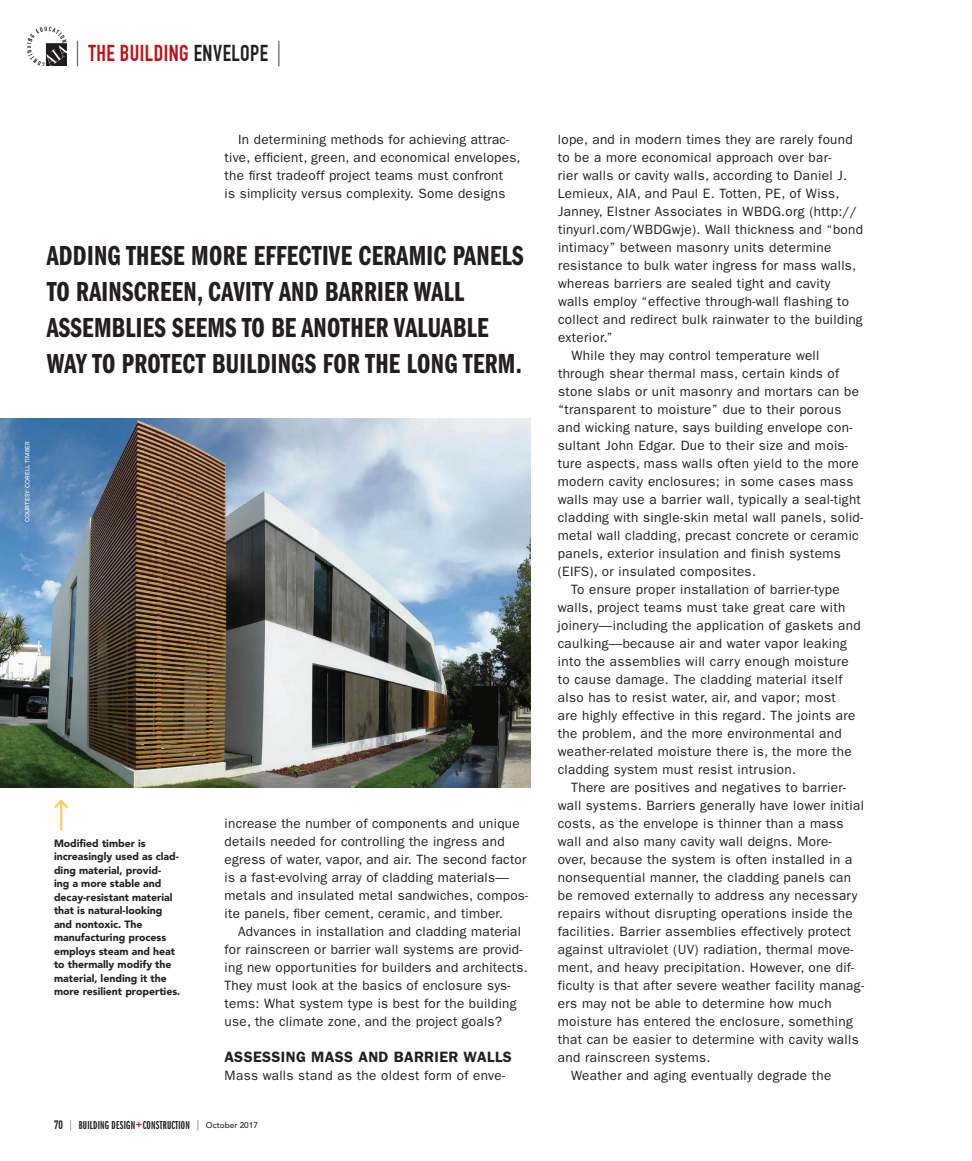
<style>
.page{position:relative;width:972px;height:1161px;background:#fff}
.page>*{position:absolute;margin:0;border:0;box-sizing:border-box;transform-origin:0 0}
.t1{font:28.5px/36px "ITC Franklin Gothic Std Dm Cp";letter-spacing:.01em;color:#231f20}
.t2{font:700 22.5px "DIN Condensed";letter-spacing:.02em;color:#c01119}
.t3{font:600 15px "ITC Franklin Gothic Std";letter-spacing:.025em;color:#231f20}
.t4{font:13.5px/18px "ITC Franklin Gothic Std";letter-spacing:.025em;color:#231f20}
.t5{font:12px "ITC Franklin Gothic Std Dm X Cp";letter-spacing:.02em;color:#231f20}
.t6{font:900 10.5px/13.5px "Avenir LT Std";color:#231f20}
.t7{font:500 6px "Avenir LT Std";letter-spacing:.025em;color:#fff}
.s1{font-family:"ITC Franklin Gothic Std Bk X Cp";font-weight:400;font-size:25.5px;color:#231f20}
.s2{color:#231f20}
.s3{font-family:"DIN Condensed";font-weight:700}
.s4{font-family:"ITC Franklin Gothic Std Bk X Cp";font-size:10.5px}
.s5{font-family:"ITC Franklin Gothic Std";font-weight:500;font-stretch:condensed;font-size:13.5px;color:#c01119}
.s6{font-family:"Avenir LT Std";font-weight:500;font-size:8.25px}
</style>
<div class="page">
<img style="left:27px;top:26px;width:39px;height:40px">
<img style="left:47px;top:43px;width:19px;height:23px">
<hr style="left:60px;top:801px;width:2px;height:29px;background:#fecd64">
<svg style="left:54px;top:799px;width:14px;height:12px"></svg>
<img style="left:0;top:419px;width:530px;height:368px">
<h2 class="t2" style="left:75px;top:40px;width:209px"><span class="s1">|</span> THE BUILDING <span class="s2">ENVELOPE</span> <span class="s1">|</span></h2>
<p class="t4" style="left:225px;top:131px;width:298px;text-indent:14px">In determining methods for achieving attrac&shy;tive, efficient, green, and economical envelopes, the first tradeoff project teams must confront<br>is simplicity versus complexity. Some designs</p>
<h1 class="t1" style="left:47px;top:238px;width:478px">ADDING THESE MORE EFFECTIVE CERAMIC PANELS TO RAINSCREEN, CAVITY AND BARRIER WALL ASSEMBLIES SEEMS TO BE ANOTHER VALUABLE WAY TO PROTECT BUILDINGS FOR THE LONG TERM.</h1>
<p class="t7" style="left:24px;top:522px;width:83px;rotate:-90deg">COURTESY CORELL TIMBER</p>
<p class="t6" style="left:54px;top:836px;width:128px">Modified timber is increasingly used as clad&shy;ding material, provid-<br>ing a more stable and decay-resistant material that is natural-looking and nontoxic. The manufacturing process employs steam and heat to thermally modify the material, lending it the more resilient properties.</p>
<p class="t4" style="left:225px;top:815px;width:305px">increase the number of components and unique details needed for controlling the ingress and egress of water, vapor, and air. The second factor is a fast-evolving array of cladding materials— metals and insulated metal sandwiches, compos&shy;ite panels, fiber cement, ceramic, and timber.</p>
<p class="t4" style="left:225px;top:922px;width:305px;text-indent:14px">Advances in installation and cladding material for rainscreen or barrier wall systems are provid&shy;ing new opportunities for builders and architects.<br>They must look at the basics of enclosure sys&shy;tems: What system type is best for the building use, the climate zone, and the project goals?</p>
<p class="t3" style="left:225px;top:1048px;width:289px">ASSESSING MASS AND BARRIER WALLS</p>
<p class="t4" style="left:225px;top:1067px;width:282px">Mass walls stand as the oldest form of enve-</p>
<p class="t5" style="left:54px;top:1119px;width:206px"><span class="s3">70</span> <span class="s4">|</span> BUILDING DESIGN<span class="s5">+</span>CONSTRUCTION <span class="s4">|</span> <span class="s6">October 2017</span></p>
<p class="t4" style="left:558px;top:131px;width:297px">lope, and in modern times they are rarely found</p>
<p class="t4" style="left:558px;top:149px;width:275px">to be a more economical approach over bar-</p>
<p class="t4" style="left:558px;top:167px;width:291px">rier walls or cavity walls, according to Daniel J.</p>
<p class="t4" style="left:558px;top:185px;width:283px">Lemieux, AIA, and Paul E. Totten, PE, of Wiss,</p>
<p class="t4" style="left:558px;top:203px;width:301px">Janney, Elstner Associates in WBDG.org (http://</p>
<p class="t4" style="left:558px;top:221px;width:307px">tinyurl.com/WBDGwje). Wall thickness and “bond</p>
<p class="t4" style="left:558px;top:238px;width:275px">intimacy” between masonry units determine</p>
<p class="t4" style="left:558px;top:256px;width:300px">resistance to bulk water ingress for mass walls,</p>
<p class="t4" style="left:558px;top:274px;width:274px">whereas barriers are sealed tight and cavity</p>
<p class="t4" style="left:558px;top:292px;width:293px">walls employ “effective through-wall flashing to</p>
<p class="t4" style="left:558px;top:310px;width:306px">collect and redirect bulk rainwater to the building</p>
<p class="t4" style="left:558px;top:328px;width:56px">exterior.”</p>
<p class="t4" style="left:572px;top:346px;width:249px">While they may control temperature well</p>
<p class="t4" style="left:558px;top:364px;width:283px">through shear thermal mass, certain kinds of</p>
<p class="t4" style="left:558px;top:382px;width:303px">stone slabs or unit masonry and mortars can be</p>
<p class="t4" style="left:558px;top:400px;width:285px">“transparent to moisture” due to their porous</p>
<p class="t4" style="left:558px;top:418px;width:296px">and wicking nature, says building envelope con-</p>
<p class="t4" style="left:558px;top:436px;width:292px">sultant John Edgar. Due to their size and mois-</p>
<p class="t4" style="left:558px;top:454px;width:302px">ture aspects, mass walls often yield to the more</p>
<p class="t4" style="left:558px;top:472px;width:297px">modern cavity enclosures; in some cases mass</p>
<p class="t4" style="left:558px;top:490px;width:305px">walls may use a barrier wall, typically a seal-tight</p>
<p class="t4" style="left:558px;top:508px;width:307px">cladding with single-skin metal wall panels, solid-</p>
<p class="t4" style="left:558px;top:526px;width:302px">metal wall cladding, precast concrete or ceramic</p>
<p class="t4" style="left:558px;top:544px;width:285px">panels, exterior insulation and finish systems</p>
<p class="t4" style="left:558px;top:562px;width:200px">(EIFS), or insulated composites.</p>
<p class="t4" style="left:571px;top:580px;width:270px">To ensure proper installation of barrier-type</p>
<p class="t4" style="left:558px;top:598px;width:289px">walls, project teams must take great care with</p>
<p class="t4" style="left:558px;top:616px;width:305px">joinery—including the application of gaskets and</p>
<p class="t4" style="left:558px;top:634px;width:291px">caulking—because air and water vapor leaking</p>
<p class="t4" style="left:558px;top:652px;width:292px">into the assemblies will carry enough moisture</p>
<p class="t4" style="left:558px;top:670px;width:286px">to cause damage. The cladding material itself</p>
<p class="t4" style="left:558px;top:688px;width:279px">also has to resist water, air, and vapor; most</p>
<p class="t4" style="left:558px;top:706px;width:299px">are highly effective in this regard. The joints are</p>
<p class="t4" style="left:558px;top:724px;width:286px">the problem, and the more environmental and</p>
<p class="t4" style="left:558px;top:742px;width:296px">weather-related moisture there is, the more the</p>
<p class="t4" style="left:558px;top:760px;width:240px">cladding system must resist intrusion.</p>
<p class="t4" style="left:571px;top:778px;width:276px">There are positives and negatives to barrier-</p>
<p class="t4" style="left:558px;top:796px;width:308px">wall systems. Barriers generally have lower initial</p>
<p class="t4" style="left:558px;top:814px;width:287px">costs, as the envelope is thinner than a mass</p>
<p class="t4" style="left:558px;top:832px;width:275px">wall and also many cavity wall deigns. More-</p>
<p class="t4" style="left:558px;top:850px;width:296px">over, because the system is often installed in a</p>
<p class="t4" style="left:558px;top:868px;width:295px">nonsequential manner, the cladding panels can</p>
<p class="t4" style="left:558px;top:886px;width:301px">be removed externally to address any necessary</p>
<p class="t4" style="left:558px;top:904px;width:296px">repairs without disrupting operations inside the</p>
<p class="t4" style="left:558px;top:922px;width:295px">facilities. Barrier assemblies effectively protect</p>
<p class="t4" style="left:558px;top:940px;width:297px">against ultraviolet (UV) radiation, thermal move-</p>
<p class="t4" style="left:558px;top:958px;width:298px">ment, and heavy precipitation. However, one dif-</p>
<p class="t4" style="left:558px;top:976px;width:308px">ficulty is that after severe weather facility manag-</p>
<p class="t4" style="left:558px;top:994px;width:275px">ers may not be able to determine how much</p>
<p class="t4" style="left:558px;top:1012px;width:296px">moisture has entered the enclosure, something</p>
<p class="t4" style="left:558px;top:1030px;width:302px">that can be easier to determine with cavity walls</p>
<p class="t4" style="left:558px;top:1048px;width:154px">and rainscreen systems.</p>
<p class="t4" style="left:571px;top:1066px;width:262px">Weather and aging eventually degrade the</p>
</div>
